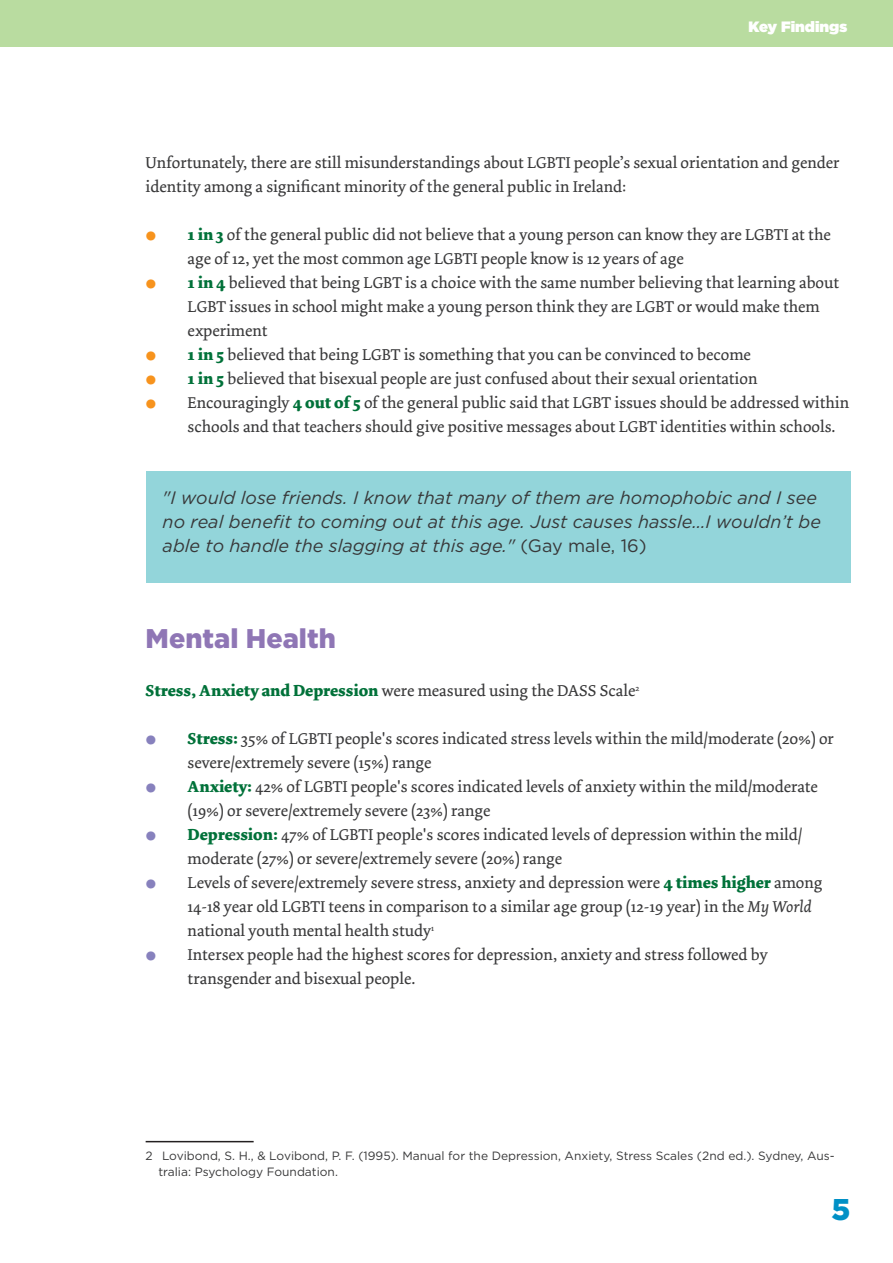
<style>
.page{position:relative;width:893px;height:1263px;background:#fff}
.page>*{position:absolute;margin:0;border:0;box-sizing:border-box;transform-origin:0 0}
.Bullet_list_-_level{font:700 48px "AG Book Rounded Std";color:#f7931d}
.Bullet_list_-_level-2{font:700 48px "AG Book Rounded Std";color:#8781bd}
.t1{font:900 30px "Gotham HTF";color:#0090c6}
.t2{font:900 27px "Gotham HTF";color:#8f76b5}
.Paragraph_-_without{font:italic 18px/24px "Gotham HTF";color:#383839}
.Bullet_list_-_level-3{font:16.5px/24px "Dolly";color:#383839}
.Paragraph_-_without-2{font:16.5px/24px "Dolly";color:#383839}
.t3{font:900 15px "Gotham HTF";color:#fff}
.Footnote{font:12px/16.5px "Gotham HTF";color:#383839}
.s1{font-weight:700;color:#007139}
.s2{font-style:normal}
.s3{font-style:italic}
</style>
<div class="page">
<hr style="left:146px;top:1141px;width:108px;height:1px;background:#231f20">
<div style="left:0;top:0;width:893px;height:47px;background:#b9dca0"></div>
<hr style="left:0;top:0;width:1px;height:47px;background:#99cd75">
<div style="left:146px;top:471px;width:704px;height:112px;background:#93d5da"></div>
<p class="t3" style="left:749px;top:18px;width:100px">Key Findings</p>
<p class="Paragraph_-_without-2" style="left:146px;top:151px;width:695px">Unfortunately, there are still misunderstandings about LGBTI people’s sexual orientation and gender identity among a significant minority of the general public in Ireland:</p>
<p class="Bullet_list_-_level" style="left:146px;top:196px;width:12px">.</p>
<p class="Bullet_list_-_level-3" style="left:188px;top:223px;width:645px"><span class="s1">1 in 3</span> of the general public did not believe that a young person can know they are LGBTI at the age of 12, yet the most common age LGBTI people know is 12 years of age</p>
<p class="Bullet_list_-_level" style="left:146px;top:244px;width:12px">.</p>
<p class="Bullet_list_-_level-3" style="left:188px;top:271px;width:653px"><span class="s1">1 in 4</span> believed that being LGBT is a choice with the same number believing that learning about<br>LGBT issues in school might make a young person think they are LGBT or would make them experiment</p>
<p class="Bullet_list_-_level" style="left:146px;top:316px;width:12px">.</p>
<p class="Bullet_list_-_level-3" style="left:188px;top:343px;width:565px"><span class="s1">1 in 5</span> believed that being LGBT is something that you can be convinced to become</p>
<p class="Bullet_list_-_level" style="left:146px;top:340px;width:12px">.</p>
<p class="Bullet_list_-_level-3" style="left:188px;top:367px;width:571px"><span class="s1">1 in 5</span> believed that bisexual people are just confused about their sexual orientation</p>
<p class="Bullet_list_-_level" style="left:146px;top:364px;width:12px">.</p>
<p class="Bullet_list_-_level-3" style="left:188px;top:391px;width:663px">Encouragingly <span class="s1">4 out of 5</span> of the general public said that LGBT issues should be addressed within schools and that teachers should give positive messages about LGBT identities within schools.</p>
<p class="Paragraph_-_without" style="left:163px;top:486px;width:660px">"I would lose friends. I know that many of them are homophobic and I see no real benefit to coming out at this age. Just causes hassle…I wouldn’t be able to handle the slagging at this age." <span class="s2">(Gay male, 16)</span></p>
<p class="t2" style="left:146px;top:623px;width:192px">Mental Health</p>
<p class="Paragraph_-_without-2" style="left:146px;top:679px;width:495px"><span class="s1">Stress, Anxiety and Depression</span> were measured using the DASS Scale<sup>2</sup></p>
<p class="Bullet_list_-_level-2" style="left:146px;top:700px;width:12px">.</p>
<p class="Bullet_list_-_level-3" style="left:188px;top:727px;width:648px"><span class="s1">Stress:</span> 35% of LGBTI people's scores indicated stress levels within the mild/moderate (20%) or severe/extremely severe (15%) range</p>
<p class="Bullet_list_-_level-2" style="left:146px;top:748px;width:12px">.</p>
<p class="Bullet_list_-_level-3" style="left:188px;top:775px;width:632px"><span class="s1">Anxiety:</span> 42% of LGBTI people's scores indicated levels of anxiety within the mild/moderate (19%) or severe/extremely severe (23%) range</p>
<p class="Bullet_list_-_level-2" style="left:146px;top:796px;width:12px">.</p>
<p class="Bullet_list_-_level-3" style="left:188px;top:823px;width:616px"><span class="s1">Depression:</span> 47% of LGBTI people's scores indicated levels of depression within the mild/ moderate (27%) or severe/extremely severe (20%) range</p>
<p class="Bullet_list_-_level-2" style="left:146px;top:844px;width:12px">.</p>
<p class="Bullet_list_-_level-3" style="left:188px;top:871px;width:636px">Levels of severe/extremely severe stress, anxiety and depression were <span class="s1">4 times higher</span> among<br>14-18 year old LGBTI teens in comparison to a similar age group (12-19 year) in the <span class="s3">My World </span>national youth mental health study<sup>1</sup></p>
<p class="Bullet_list_-_level-2" style="left:146px;top:916px;width:12px">.</p>
<p class="Bullet_list_-_level-3" style="left:188px;top:943px;width:582px">Intersex people had the highest scores for depression, anxiety and stress followed by transgender and bisexual people.</p>
<p class="Footnote" style="left:158px;top:1147px;width:678px;text-indent:-13px">2 Lovibond, S. H., &amp; Lovibond, P. F. (1995). Manual for the Depression, Anxiety, Stress Scales (2nd ed.). Sydney, Aus&shy;tralia: Psychology Foundation.</p>
<p class="t1" style="left:831px;top:1192px;width:20px">5</p>
</div>
